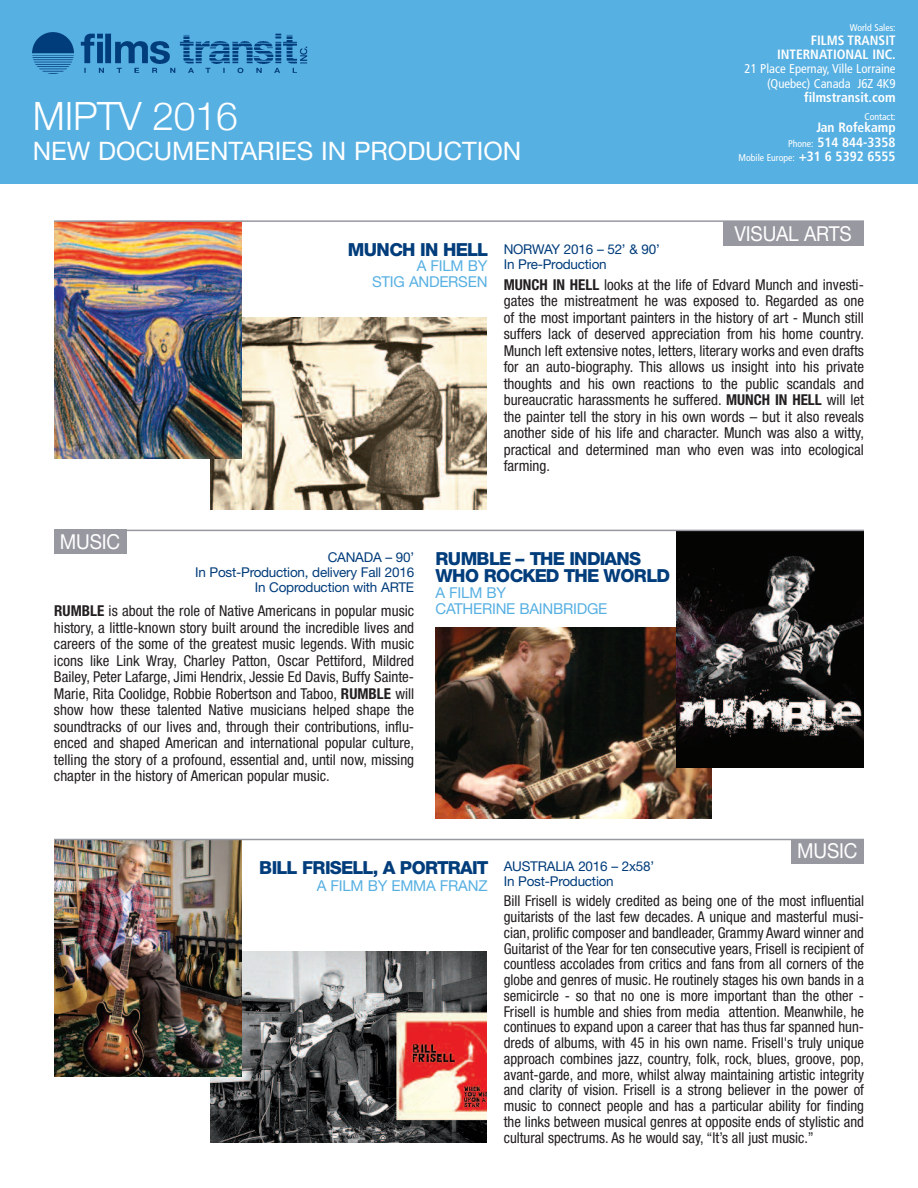
<style>
.page{position:relative;width:918px;height:1188px;background:#fff}
.page>*{position:absolute;margin:0;border:0;box-sizing:border-box;transform-origin:0 0}
.t1{font:300 39px "Helvetica Neue";letter-spacing:-.01em;color:#fff}
.t2{font:25.5px "Helvetica Neue";color:#fff}
.t3{font:20.55px "Helvetica Neue";letter-spacing:-.01em;color:#fff;scale:.92 1}
.t4{font:800 18px/17.2px "Helvetica Neue";letter-spacing:-.03em;color:#013c7b}
.t5{font:800 18px "Helvetica Neue";letter-spacing:-.05em;color:#013c7b}
.t6{font:condensed 15px/16.5px "Helvetica Neue";color:#231f20;text-align:justify}
.t7{font:15px/15.8px "Helvetica Neue";letter-spacing:-.015em;color:#57b0e2;text-align:right}
.t8{font:13.5px/15px "Helvetica Neue";letter-spacing:-.015em;color:#013c7b}
.t9{font:700 condensed 13.5px/14.2px "Frutiger";color:#fff;text-align:right}
.t10{font:condensed 12.75px/14.2px "Frutiger";color:#fff;text-align:right}
.t11{font:condensed 9.75px "Frutiger";color:#fff}
.s1{font-weight:400;font-size:9.75px}
.s2{font-weight:700;font-size:13.5px}
.s3{font-weight:700}
</style>
<div class="page">
<img style="left:211px;top:951px;width:276px;height:192px">
<div style="left:0;top:0;width:918px;height:183px;background:#57b0e2"></div>
<img style="left:32px;top:32px;width:276px;height:42px">
<img style="left:54px;top:840px;width:188px;height:236px">
<hr style="left:54px;top:839px;width:810px;height:1px;background:#9798a0">
<div style="left:791px;top:839px;width:73px;height:24px;background:#9798a0"></div>
<img style="left:211px;top:318px;width:276px;height:191px">
<img style="left:54px;top:222px;width:188px;height:236px">
<hr style="left:54px;top:220px;width:810px;height:2px;background:#9798a0">
<img style="left:435px;top:627px;width:276px;height:192px">
<img style="left:676px;top:531px;width:188px;height:236px">
<hr style="left:54px;top:530px;width:810px;height:1px;background:#9798a0">
<div style="left:54px;top:530px;width:73px;height:24px;background:#9798a0"></div>
<div style="left:723px;top:221px;width:141px;height:25px;background:#9798a0"></div>
<h1 class="t1" style="left:33px;top:92px;width:207px">MIPTV 2016</h1>
<h2 class="t2" style="left:33px;top:142px;width:490px">NEW DOCUMENTARIES IN PRODUCTION</h2>
<p class="t11" style="left:850px;top:23px;width:47px">World Sales:</p>
<p class="t9" style="left:777px;top:34px;width:120px">FILMS TRANSIT<br>INTERNATIONAL INC.</p>
<p class="t10" style="left:745px;top:63px;width:152px">21 Place Epernay, Ville Lorraine (Quebec) Canada J6Z 4K9</p>
<p class="t9" style="left:804px;top:91px;width:93px">filmstransit.com</p>
<p class="t11" style="left:865px;top:113px;width:33px">Contact:</p>
<p class="t9" style="left:788px;top:122px;width:109px">Jan Rofekamp<br><span class="s1">Phone:</span> 514 844-3358</p>
<p class="t11" style="left:739px;top:154px;width:159px">Mobile Europe: <span class="s2">+31 6 5392 6555</span></p>
<h3 class="t3" style="left:60px;top:534px;width:67px">MUSIC</h3>
<p class="t5" style="left:348px;top:243px;width:142px">MUNCH IN HELL</p>
<p class="t7" style="left:372px;top:260px;width:117px">A FILM BY<br>STIG ANDERSEN</p>
<h3 class="t3" style="left:735px;top:226px;width:129px">VISUAL ARTS</h3>
<p class="t8" style="left:504px;top:243px;width:158px">NORWAY 2016 – 52’ &amp; 90’<br>In Pre-Production</p>
<p class="t6" style="left:504px;top:278px;width:362px"><span class="s3">MUNCH IN HELL</span> looks at the life of Edvard Munch and investi&shy;gates the mistreatment he was exposed to. Regarded as one of the most important painters in the history of art - Munch still suffers lack of deserved appreciation from his home country.<br>Munch left extensive notes, letters, literary works and even drafts for an auto-biography. This allows us insight into his private thoughts and his own reactions to the public scandals and bureaucratic harassments he suffered. <span class="s3">MUNCH IN HELL</span> will let the painter tell the story in his own words – but it also reveals another side of his life and character. Munch was also a witty, practical and determined man who even was into ecological farming.</p>
<p class="t8" style="left:195px;top:551px;width:221px;text-align:right">CANADA – 90’<br>In Post-Production, delivery Fall 2016<br>In Coproduction with ARTE</p>
<p class="t6" style="left:54px;top:604px;width:362px"><span class="s3">RUMBLE</span> is about the role of Native Americans in popular music history, a little-known story built around the incredible lives and careers of the some of the greatest music legends. With music icons like Link Wray, Charley Patton, Oscar Pettiford, Mildred Bailey, Peter Lafarge, Jimi Hendrix, Jessie Ed Davis, Buffy Sainte-Marie, Rita Coolidge, Robbie Robertson and Taboo, <span class="s3">RUMBLE</span> will show how these talented Native musicians helped shape the soundtracks of our lives and, through their contributions, influ&shy;enced and shaped American and international popular culture, telling the story of a profound, essential and, until now, missing chapter in the history of American popular music.</p>
<p class="t4" style="left:435px;top:551px;width:236px">RUMBLE – THE INDIANS<br>WHO ROCKED THE WORLD</p>
<p class="t7" style="left:435px;top:586px;width:173px;text-align:left">A FILM BY<br>CATHERINE BAINBRIDGE</p>
<h3 class="t3" style="left:797px;top:843px;width:67px">MUSIC</h3>
<p class="t5" style="left:259px;top:861px;width:231px">BILL FRISELL, A PORTRAIT</p>
<p class="t7" style="left:317px;top:879px;width:172px">A FILM BY EMMA FRANZ</p>
<p class="t8" style="left:504px;top:860px;width:152px">AUSTRALIA 2016 – 2x58’<br>In Post-Production</p>
<p class="t6" style="left:504px;top:895px;width:362px;line-height:15.8px">Bill Frisell is widely credited as being one of the most influential guitarists of the last few decades. A unique and masterful musi&shy;cian, prolific composer and bandleader, Grammy Award winner and Guitarist of the Year for ten consecutive years, Frisell is recipient of countless accolades from critics and fans from all corners of the globe and genres of music. He routinely stages his own bands in a semicircle - so that no one is more important than the other - Frisell is humble and shies from media attention. Meanwhile, he continues to expand upon a career that has thus far spanned hun&shy;dreds of albums, with 45 in his own name. Frisell's truly unique approach combines jazz, country, folk, rock, blues, groove, pop, avant-garde, and more, whilst alway maintaining artistic integrity and clarity of vision. Frisell is a strong believer in the power of music to connect people and has a particular ability for finding the links between musical genres at opposite ends of stylistic and cultural spectrums. As he would say, “It’s all just music.”</p>
</div>
